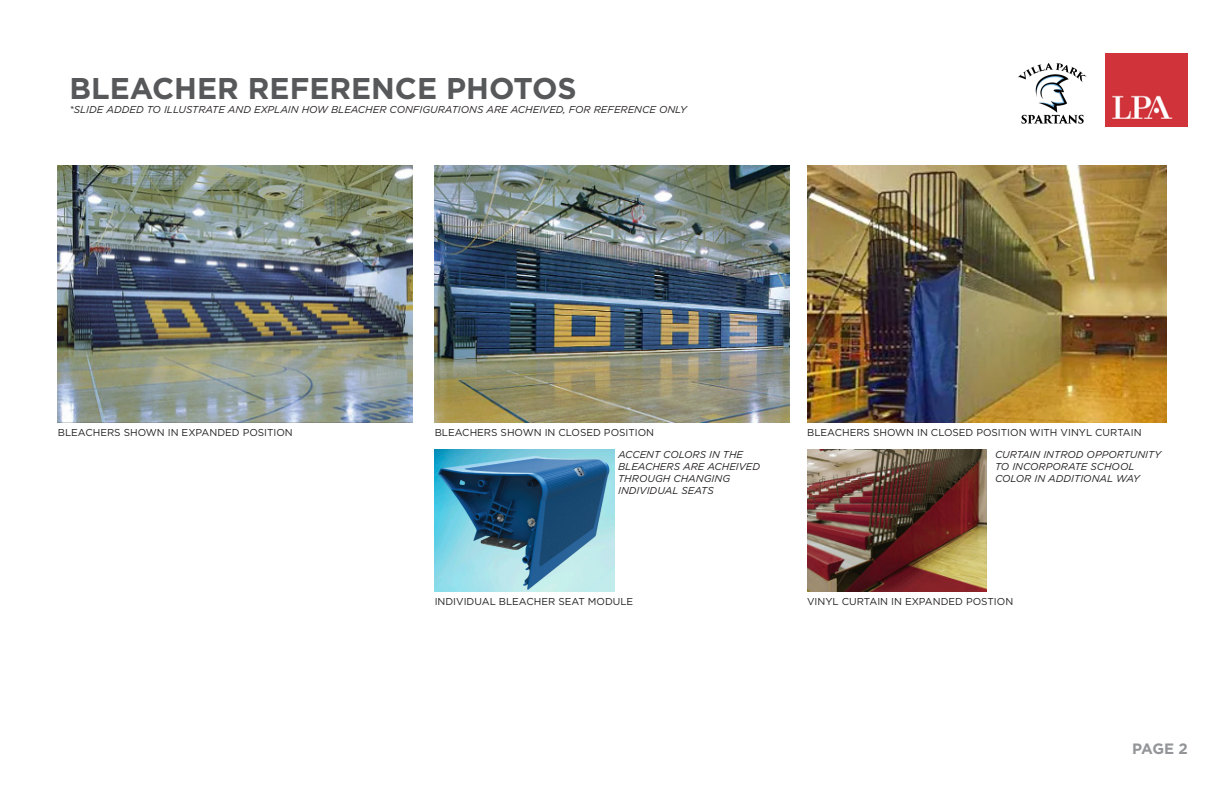
<style>
.page{position:relative;width:1224px;height:792px;background:#fff}
.page>*{position:absolute;margin:0;border:0;box-sizing:border-box;transform-origin:0 0}
.t1{font:700 30px "Gotham";color:#57585a}
.t2{font:700 15px "Gotham";color:#939598}
.t3{font:italic 10px/12px "Gotham";color:#231f20}
.t4{font:10px "Gotham";color:#231f20}
</style>
<div class="page">
<img style="left:1105px;top:54px;width:83px;height:73px">
<img style="left:1018px;top:63px;width:69px;height:61px">
<img style="left:58px;top:165px;width:354px;height:257px">
<img style="left:435px;top:165px;width:354px;height:257px">
<img style="left:807px;top:165px;width:359px;height:257px">
<img style="left:435px;top:450px;width:179px;height:142px">
<img style="left:807px;top:450px;width:180px;height:142px">
<p class="t1" style="left:70px;top:68px;width:509px">BLEACHER REFERENCE PHOTOS</p>
<p class="t3" style="left:70px;top:103px;width:619px">*SLIDE ADDED TO ILLUSTRATE AND EXPLAIN HOW BLEACHER CONFIGURATIONS ARE ACHEIVED, FOR REFERENCE ONLY</p>
<p class="t4" style="left:58px;top:426px;width:237px">BLEACHERS SHOWN IN EXPANDED POSITION</p>
<p class="t4" style="left:435px;top:426px;width:221px">BLEACHERS SHOWN IN CLOSED POSITION</p>
<p class="t4" style="left:807px;top:426px;width:336px">BLEACHERS SHOWN IN CLOSED POSITION WITH VINYL CURTAIN</p>
<p class="t3" style="left:618px;top:448px;width:144px">ACCENT COLORS IN THE<br>BLEACHERS ARE ACHEIVED<br>THROUGH CHANGING</p>
<p class="t3" style="left:618px;top:484px;width:97px">INDIVIDUAL SEATS</p>
<p class="t4" style="left:435px;top:595px;width:200px">INDIVIDUAL BLEACHER SEAT MODULE</p>
<p class="t3" style="left:995px;top:448px;width:167px">CURTAIN INTROD OPPORTUNITY<br>TO INCORPORATE SCHOOL</p>
<p class="t3" style="left:995px;top:472px;width:146px">COLOR IN ADDITIONAL WAY</p>
<p class="t4" style="left:807px;top:595px;width:208px">VINYL CURTAIN IN EXPANDED POSTION</p>
<p class="t2" style="left:1132px;top:739px;width:57px">PAGE 2</p>
</div>
